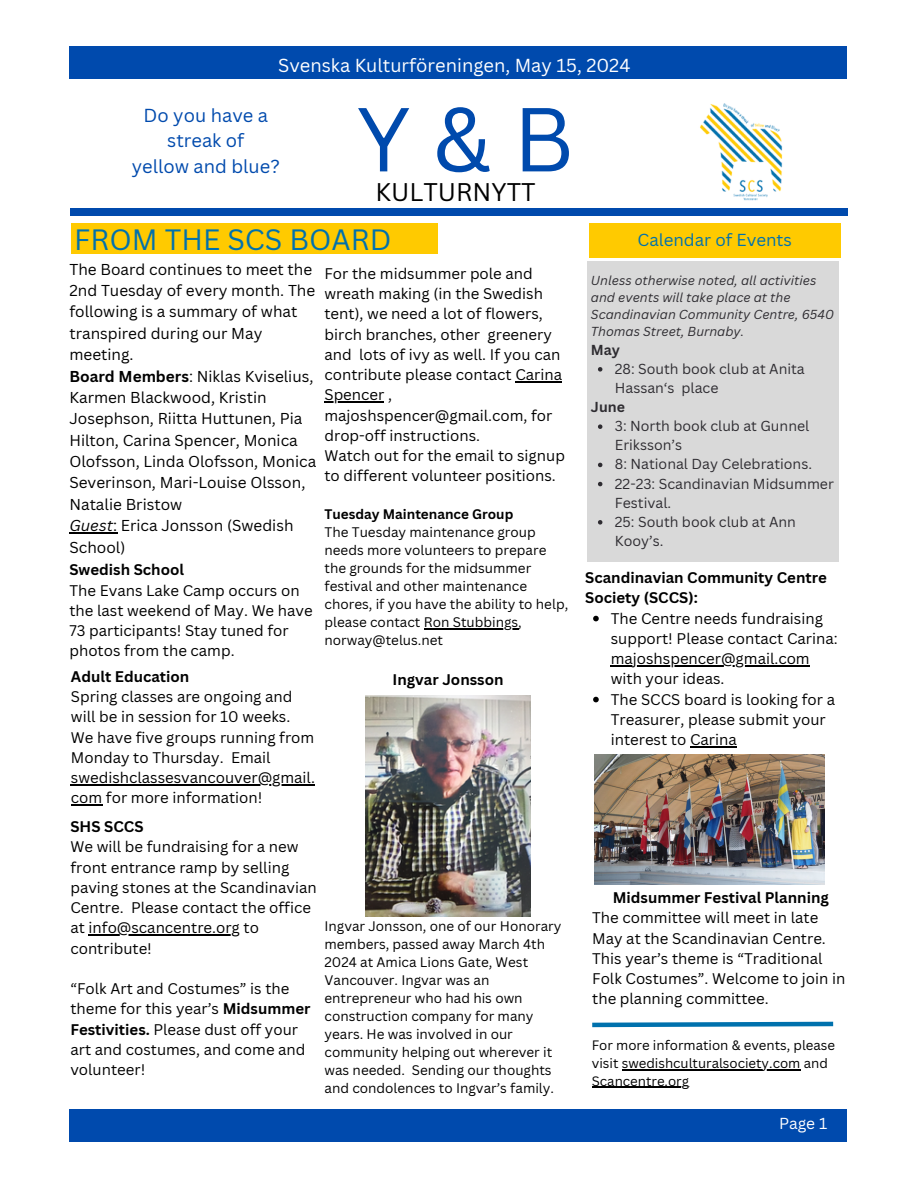
<style>
.page{position:relative;width:918px;height:1188px;background:#fff}
.page>*{position:absolute;margin:0;border:0;box-sizing:border-box;transform-origin:0 0}
.t1{font:88.65px "Canva Sans";color:#004aad}
.t2{font:28.65px "Canva Sans";color:#0071ad}
.t3{font:24.9px "Canva Sans";color:#000}
.t4{font:18.3px "Canva Sans";color:#fff}
.t5{font:18.3px/25.3px "Canva Sans";color:#004aad;text-align:center}
.t6{font:16.95px "Canva Sans";color:#0071ad}
.t7{font:15.45px "Canva Sans";color:#fff}
.t8{font:15.3px/21.3px "Canva Sans";color:#000}
.t9{font:15px/20.2px "Canva Sans";color:#000}
.t10{font:700 15px/20.2px "Canva Sans";color:#000}
.t11{font:14.1px/19.2px "Canva Sans";color:#2e2c31}
.t12{font:700 14.1px "Canva Sans";color:#2e2c31}
.t13{font:13.5px/18px "Canva Sans";color:#000}
.t14{font:700 13.5px "Canva Sans";color:#000}
.t15{font:13.2px/17.7px "Canva Sans";color:#000}
.t16{font:italic 12.75px/16.8px "Canva Sans";color:#2e2c31}
.s1{font-weight:700}
.s2{font-style:italic}
</style>
<div class="page">
<div style="left:69px;top:1109px;width:778px;height:32px;background:#004aad"></div>
<div style="left:69px;top:46px;width:778px;height:33px;background:#004aad"></div>
<img style="left:700px;top:103px;width:83px;height:98px">
<div style="left:70px;top:208px;width:778px;height:8px;background:#004aad"></div>
<div style="left:589px;top:223px;width:252px;height:35px;background:#ffca00"></div>
<div style="left:587px;top:261px;width:252px;height:300px;background:#d9d9d9"></div>
<svg style="left:598px;top:367px;width:4px;height:5px"></svg>
<svg style="left:598px;top:424px;width:4px;height:5px"></svg>
<svg style="left:598px;top:463px;width:4px;height:4px"></svg>
<svg style="left:598px;top:482px;width:4px;height:4px"></svg>
<svg style="left:598px;top:520px;width:4px;height:5px"></svg>
<svg style="left:592px;top:1021px;width:242px;height:7px"></svg>
<div style="left:71px;top:223px;width:367px;height:31px;background:#ffca00"></div>
<img style="left:595px;top:755px;width:229px;height:129px">
<img style="left:365px;top:696px;width:166px;height:220px">
<hr style="left:69px;top:532px;width:44px;height:1px;background:#000">
<hr style="left:622px;top:1069px;width:178px;height:1px;background:#000">
<hr style="left:592px;top:1087px;width:97px;height:1px;background:#000">
<svg style="left:593px;top:616px;width:6px;height:5px"></svg>
<hr style="left:611px;top:665px;width:199px;height:1px;background:#000">
<svg style="left:593px;top:697px;width:6px;height:5px"></svg>
<hr style="left:690px;top:746px;width:47px;height:1px;background:#000">
<hr style="left:71px;top:784px;width:244px;height:1px;background:#000">
<hr style="left:71px;top:804px;width:31px;height:2px;background:#000">
<hr style="left:89px;top:934px;width:151px;height:2px;background:#000">
<hr style="left:424px;top:628px;width:94px;height:1px;background:#000">
<hr style="left:515px;top:381px;width:47px;height:1px;background:#000">
<hr style="left:325px;top:402px;width:59px;height:1px;background:#000">
<p class="t4" style="left:278px;top:52px;width:354px">Svenska Kulturföreningen, May 15, 2024</p>
<p class="t5" style="left:132px;top:102px;width:150px">Do you have a streak of<br>yellow and blue?</p>
<h5 class="t1" style="left:356px;top:77px;width:219px">Y&amp;B</h5>
<p class="t3" style="left:375px;top:175px;width:162px">KULTURNYTT</p>
<h5 class="t2" style="left:74px;top:220px;width:319px">FROM THE SCS BOARD</h5>
<p class="t8" style="left:69px;top:258px;width:248px">The Board continues to meet the<br>2nd Tuesday of every month. The following is a summary of what transpired during our May meeting.<br><span class="s1">Board Members</span>: Niklas Kviselius,<br>Karmen Blackwood, Kristin<br>Josephson, Riitta Huttunen, Pia<br>Hilton, Carina Spencer, Monica<br>Olofsson, Linda Olofsson, Monica<br>Severinson, Mari-Louise Olsson,<br>Natalie Bristow<br><span class="s2">Guest</span>: Erica Jonsson (Swedish<br>School)</p>
<p class="t9" style="left:69px;top:559px;width:245px"><span class="s1">Swedish School<br></span>The Evans Lake Camp occurs on the last weekend of May. We have<br>73 participants! Stay tuned for photos from the camp.</p>
<p class="t9" style="left:71px;top:666px;width:245px"><span class="s1">Adult Education<br></span>Spring classes are ongoing and will be in session for 10 weeks.<br>We have five groups running from<br>Monday to Thursday. Email</p>
<p class="t9" style="left:71px;top:767px;width:246px">swedishclassesvancouver@gmail. com for more information!</p>
<p class="t9" style="left:70px;top:816px;width:248px"><span class="s1">SHS SCCS<br></span>We will be fundraising for a new front entrance ramp by selling paving stones at the Scandinavian<br>Centre. Please contact the office at info@scancentre.org to</p>
<h6 class="t9" style="left:70px;top:938px;width:83px">contribute!</h6>
<h6 class="t9" style="left:70px;top:978px;width:242px">“Folk Art and Costumes” is the theme for this year’s <span class="s1">Midsummer<br>Festivities.</span> Please dust off your art and costumes, and come and volunteer!</h6>
<p class="t9" style="left:325px;top:263px;width:242px">For the midsummer pole and wreath making (in the Swedish tent), we need a lot of flowers, birch branches, other greenery and lots of ivy as well. If you can contribute please contact Carina<br>Spencer , majoshspencer@gmail.com, for drop-off instructions.<br>Watch out for the email to signup to different volunteer positions.</p>
<p class="t14" style="left:325px;top:505px;width:190px">Tuesday Maintenance Group</p>
<p class="t13" style="left:325px;top:523px;width:245px">The Tuesday maintenance group needs more volunteers to prepare the grounds for the midsummer festival and other maintenance chores, if you have the ability to help, please contact Ron Stubbings, norway@telus.net</p>
<h6 class="t10" style="left:393px;top:669px;width:113px">Ingvar Jonsson</h6>
<h6 class="t13" style="left:325px;top:917px;width:238px">Ingvar Jonsson, one of our Honorary members, passed away March 4th<br>2024 at Amica Lions Gate, West<br>Vancouver. Ingvar was an entrepreneur who had his own construction company for many years. He was involved in our community helping out wherever it was needed. Sending our thoughts and condolences to Ingvar’s family.</h6>
<h4 class="t6" style="left:638px;top:227px;width:156px">Calendar of Events</h4>
<h4 class="t16" style="left:591px;top:272px;width:227px">Unless otherwise noted, all activities</h4>
<h1 class="t16" style="left:591px;top:288px;width:201px">and events will take place at the</h1>
<h3 class="t16" style="left:591px;top:305px;width:244px">Scandinavian Community Centre, 6540<br>Thomas Street, Burnaby.</h3>
<p class="t12" style="left:591px;top:340px;width:31px">May</p>
<h2 class="t11" style="left:615px;top:359px;width:191px">28: South book club at Anita<br>Hassan‘s place</h2>
<h6 class="t12" style="left:591px;top:397px;width:36px">June</h6>
<h6 class="t11" style="left:615px;top:416px;width:196px">3: North book club at Gunnel<br>Eriksson’s</h6>
<h6 class="t11" style="left:615px;top:454px;width:199px">8: National Day Celebrations.</h6>
<h6 class="t11" style="left:615px;top:473px;width:221px">22-23: Scandinavian Midsummer<br>Festival.</h6>
<h6 class="t11" style="left:615px;top:512px;width:183px">25: South book club at Ann<br>Kooy’s.</h6>
<p class="t10" style="left:585px;top:567px;width:243px">Scandinavian Community Centre<br>Society (SCCS):</p>
<p class="t9" style="left:611px;top:608px;width:228px">The Centre needs fundraising support! Please contact Carina:</p>
<h5 class="t9" style="left:611px;top:648px;width:226px">majoshspencer@gmail.com with your ideas.<br>The SCCS board is looking for a<br>Treasurer, please submit your interest to Carina</h5>
<p class="t9" style="left:592px;top:887px;width:255px;text-indent:21px"><span class="s1">Midsummer Festival Planning<br></span>The committee will meet in late<br>May at the Scandinavian Centre.<br>This year’s theme is “Traditional<br>Folk Costumes”. Welcome to join in the planning committee.</p>
<p class="t15" style="left:592px;top:1036px;width:245px">For more information &amp; events, please visit swedishculturalsociety.com and</p>
<p class="t15" style="left:592px;top:1072px;width:99px">Scancentre.org</p>
<h4 class="t7" style="left:779px;top:1112px;width:50px">Page 1</h4>
</div>
